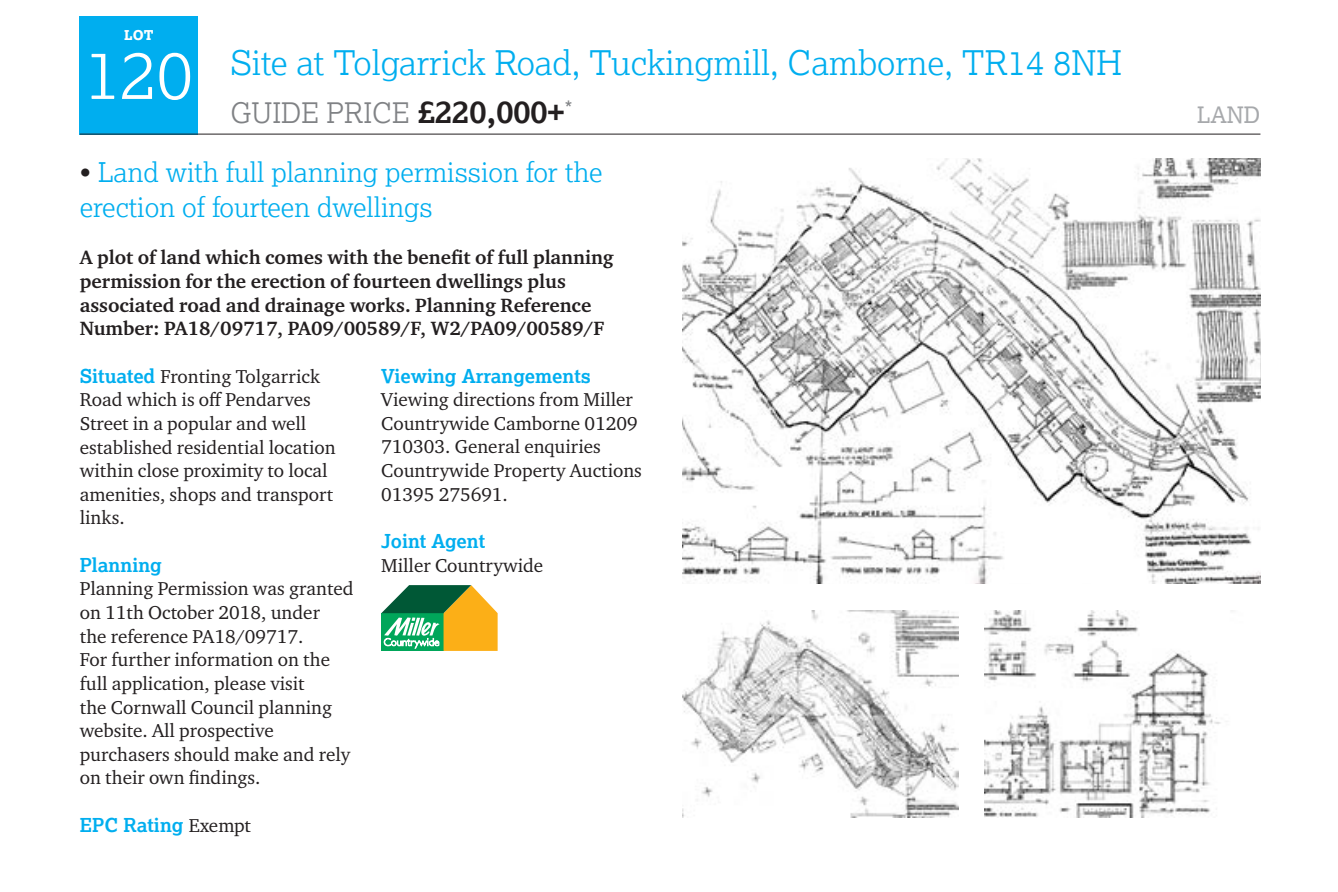
<style>
.page{position:relative;width:1338px;height:892px;background:#fff}
.page>*{position:absolute;margin:0;border:0;box-sizing:border-box;transform-origin:0 0}
.t1{font:300 67.5px "Lexia";color:#fff}
.t2{font:300 33.75px "Lexia";color:#00aeef}
.t3{font:300 28.12px "Lexia";color:#808285}
.t4{font:300 27px/35.3px "Lexia";color:#00aeef}
.t5{font:22.5px "Lexia";color:#a7a9ac}
.t6{font:700 19.8px/23.6px "Charter ITC Pro";color:#231f20}
.t7{font:19.12px/23.6px "Charter ITC Pro";color:#231f20}
.t8{font:700 19.12px "Lexia";color:#00aeef}
.t9{font:800 13.5px "Lexia";color:#fff}
.s1{font-weight:700;font-size:31.5px;color:#231f20}
.s2{color:#231f20}
.s3{font-family:"Lexia";font-weight:700;color:#00aeef}
.s4{font-family:"Charter ITC Pro";font-weight:400;color:#231f20}
</style>
<div class="page">
<div style="left:80px;top:16px;width:118px;height:118px;background:#00aeef"></div>
<hr style="left:80px;top:134px;width:1180px;height:1px;background:#231f20">
<svg style="left:381px;top:585px;width:116px;height:66px"></svg>
<img style="left:682px;top:610px;width:276px;height:207px">
<img style="left:984px;top:610px;width:249px;height:207px">
<img style="left:682px;top:158px;width:578px;height:425px">
<p class="t9" style="left:124px;top:26px;width:31px">LOT</p>
<h1 class="t1" style="left:85px;top:32px;width:110px">120</h1>
<h2 class="t2" style="left:230px;top:42px;width:892px">Site at Tolgarrick Road, Tuckingmill, Camborne, TR14 8NH</h2>
<h3 class="t3" style="left:230px;top:95px;width:343px">GUIDE PRICE <span class="s1">£220,000+</span><sup>*</sup></h3>
<p class="t5" style="left:1196px;top:100px;width:65px">LAND</p>
<h3 class="t4" style="left:80px;top:153px;width:524px"><span class="s2">•</span> Land with full planning permission for the erection of fourteen dwellings</h3>
<p class="t6" style="left:80px;top:246px;width:535px">A plot of land which comes with the benefit of full planning permission for the erection of fourteen dwellings plus associated road and drainage works. Planning Reference Number: PA18/09717, PA09/00589/F, W2/PA09/00589/F</p>
<p class="t7" style="left:80px;top:364px;width:257px"><span class="s3">Situated</span> Fronting Tolgarrick<br>Road which is off Pendarves<br>Street in a popular and well established residential location within close proximity to local amenities, shops and transport links.</p>
<p class="t8" style="left:80px;top:552px;width:84px">Planning</p>
<p class="t7" style="left:80px;top:576px;width:275px">Planning Permission was granted on 11th October 2018, under<br>the reference PA18/09717.<br>For further information on the full application, please visit<br>the Cornwall Council planning website. All prospective purchasers should make and rely on their own findings.</p>
<p class="t8" style="left:80px;top:812px;width:172px">EPC Rating <span class="s4">Exempt</span></p>
<p class="t8" style="left:381px;top:363px;width:211px">Viewing Arrangements</p>
<p class="t7" style="left:381px;top:387px;width:262px">Viewing directions from Miller<br>Countrywide Camborne 01209<br>710303. General enquiries<br>Countrywide Property Auctions<br>01395 275691.</p>
<p class="t8" style="left:381px;top:529px;width:105px">Joint Agent</p>
<p class="t7" style="left:381px;top:553px;width:163px">Miller Countrywide</p>
</div>
